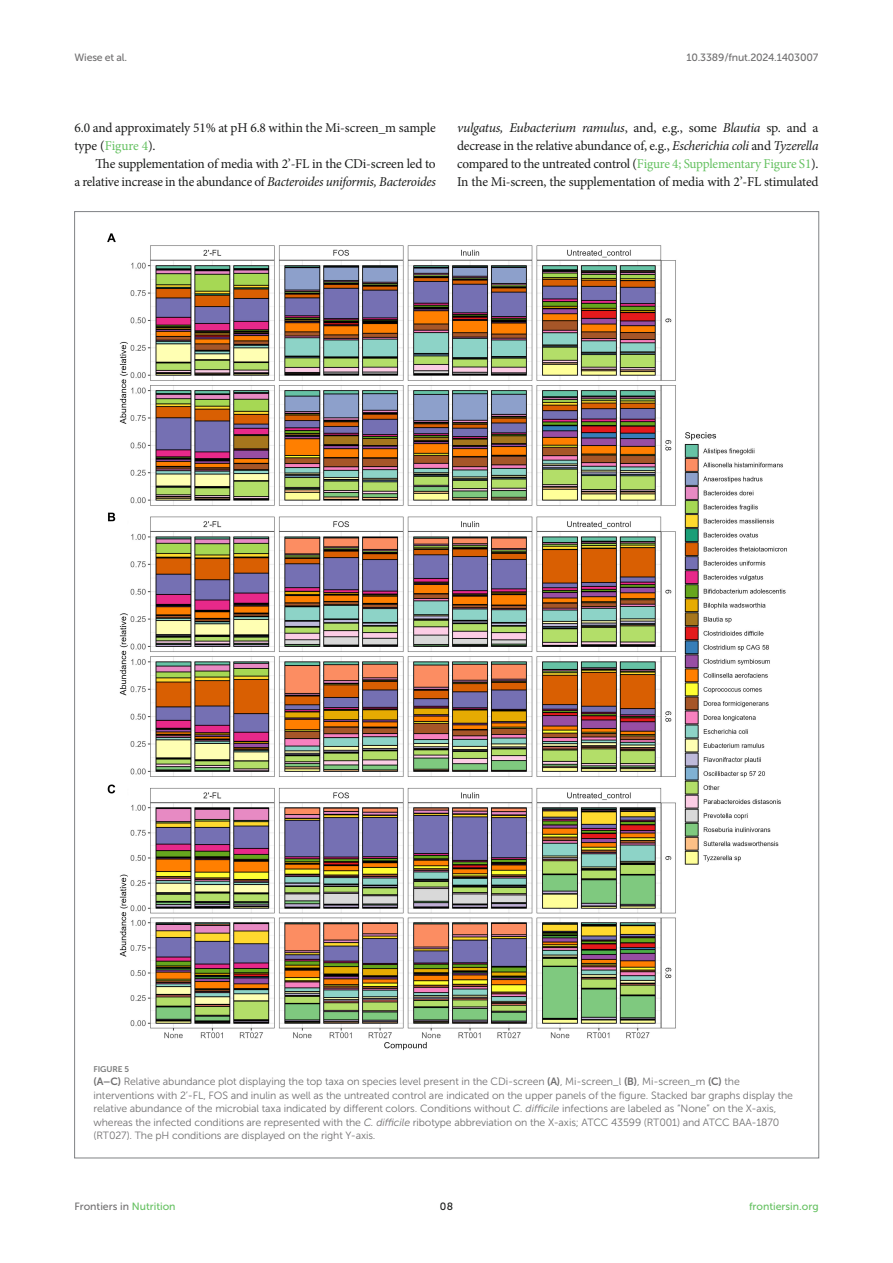
<style>
.page{position:relative;width:893px;height:1263px;background:#fff}
.page>*{position:absolute;margin:0;border:0;box-sizing:border-box;transform-origin:0 0}
.TEXT{font:13.5px/18px "Minion Pro";letter-spacing:-.015em;color:#1b1c1b}
.FIG_LEG{font:10.5px/13.5px "Museo Sans 300";letter-spacing:-.01em;color:#706f70}
.t1{font:10.5px "Museo Sans 500";letter-spacing:-.015em;color:#706f70}
.t2{font:10.5px "Museo Sans 500";color:#65c161}
.t3{font:10.5px "Museo Sans 500";color:#1b1c1b}
.FIG_HD{font:8.25px "Museo Sans 700";letter-spacing:-.01em;color:#7e7f7f}
.s1{color:#65c161}
.s2{font-style:italic}
.s3{font-family:"Museo Sans 700"}
</style>
<div class="page">
<img style="left:107px;top:233px;width:680px;height:818px">
<p class="t1" style="left:74px;top:51px;width:54px">Wiese et al.</p>
<p class="t1" style="left:686px;top:51px;width:133px">10.3389/fnut.2024.1403007</p>
<p class="TEXT" style="left:74px;top:119px;width:363px">6.0 and approximately 51% at pH 6.8 within the Mi-screen_m sample type (<span class="s1">Figure 4</span>).</p>
<p class="TEXT" style="left:74px;top:155px;width:363px;text-align:right">The supplementation of media with 2’-FL in the CDi-screen led to<br>a relative increase in the abundance of <span class="s2">Bacteroides uniformis, Bacteroides</span></p>
<p class="TEXT" style="left:457px;top:119px;width:363px;text-align:justify"><span class="s2">vulgatus, Eubacterium ramulus</span>, and, e.g., some <span class="s2">Blautia</span> sp. and a decrease in the relative abundance of, e.g., <span class="s2">Escherichia coli</span> and <span class="s2">Tyzerella </span>compared to the untreated control (<span class="s1">Figure 4; Supplementary Figure S1</span>).<br>In the Mi-screen, the supplementation of media with 2’-FL stimulated</p>
<p class="FIG_HD" style="left:94px;top:1064px;width:37px">FIGURE 5</p>
<p class="FIG_LEG" style="left:94px;top:1075px;width:701px"><span class="s3">(A–C)</span> Relative abundance plot displaying the top taxa on species level present in the CDi-screen <span class="s3">(A)</span>, Mi-screen_l <span class="s3">(B)</span>, Mi-screen_m <span class="s3">(C)</span> the interventions with 2’-FL, FOS and inulin as well as the untreated control are indicated on the upper panels of the figure. Stacked bar graphs display the relative abundance of the microbial taxa indicated by different colors. Conditions without <span class="s2">C. difficile</span> infections are labeled as “None” on the X-axis, whereas the infected conditions are represented with the <span class="s2">C. difficile</span> ribotype abbreviation on the X-axis; ATCC 43599 (RT001) and ATCC BAA-1870 (RT027). The pH conditions are displayed on the right Y-axis.</p>
<p class="t1" style="left:74px;top:1200px;width:103px">Frontiers in <span class="s1">Nutrition</span></p>
<p class="t3" style="left:440px;top:1200px;width:15px">08</p>
<p class="t2" style="left:749px;top:1200px;width:71px">frontiersin.org</p>
</div>
